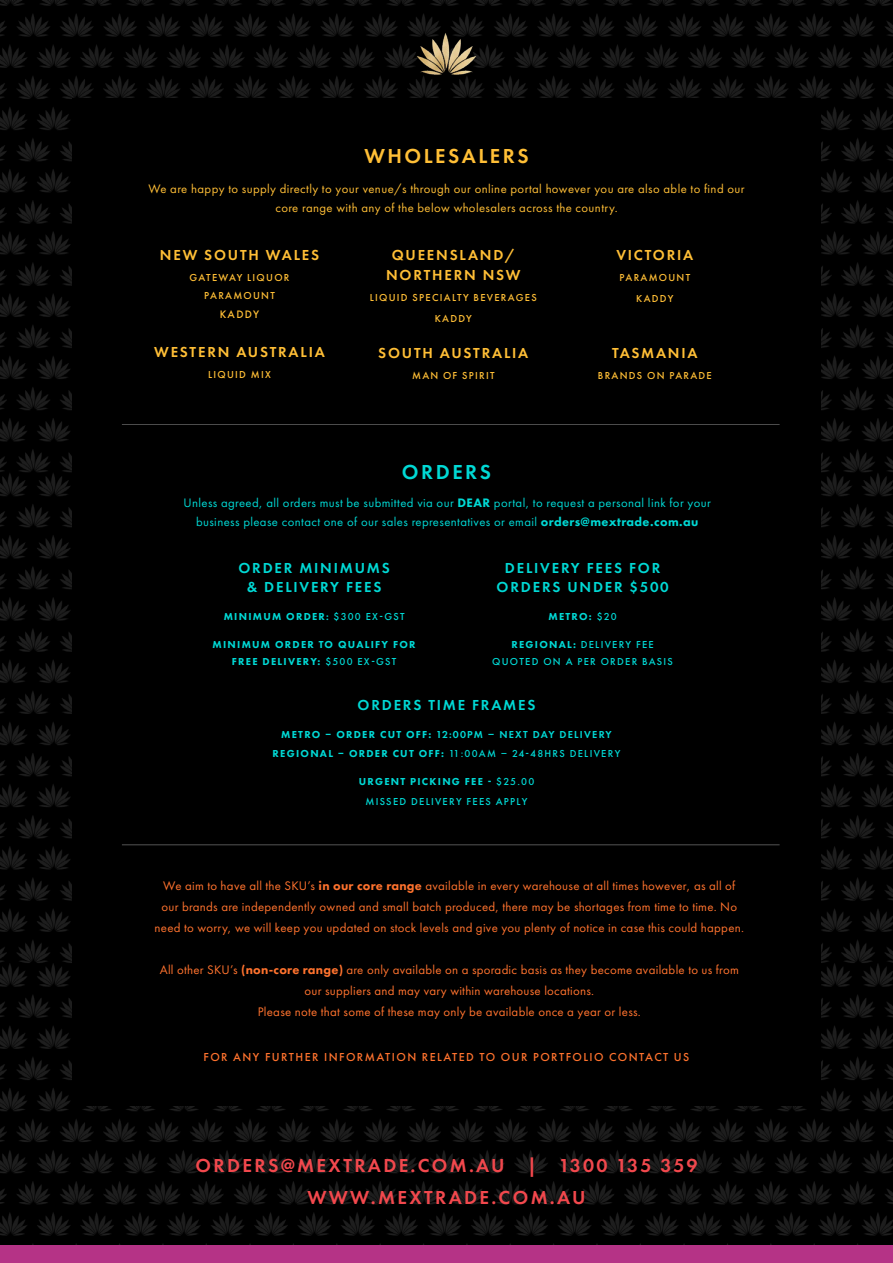
<style>
.page{position:relative;width:893px;height:1263px;background:#fff}
.page>*{position:absolute;margin:0;border:0;box-sizing:border-box;transform-origin:0 0}
.t1{font:600 21px "Futura PT";letter-spacing:.12em;color:#ffbf36}
.t2{font:600 21px "Futura PT";letter-spacing:.12em;color:#00d9d5}
.t3{font:600 19.5px "Futura PT";letter-spacing:.12em;color:#f2484d}
.t4{font:600 15px/19.6px "Futura PT";letter-spacing:.12em;color:#ffbf36;text-align:center}
.t5{font:600 15px/19.6px "Futura PT";letter-spacing:.12em;color:#00d9d5;text-align:center}
.t6{font:12.9px/21px "Futura PT";letter-spacing:.02em;color:#ff732e;text-align:center}
.t7{font:12.75px/19.5px "Futura PT";letter-spacing:.03em;color:#00d9d5;text-align:center}
.t8{font:12.75px/19.5px "Futura PT";letter-spacing:.03em;color:#ffbf36;text-align:center}
.t9{font:500 12px "Futura PT";letter-spacing:.12em;color:#ff732e}
.t10{font:500 11.25px "Futura PT";letter-spacing:.12em;color:#ffbf36}
.t11{font:500 10.5px/19.6px "Futura PT";letter-spacing:.12em;color:#00d9d5;text-align:center}
.t12{font:500 10.5px/18.3px "Futura PT";letter-spacing:.12em;color:#ffbf36;text-align:center}
.t13{font:800 10.5px/16.8px "Futura PT";letter-spacing:.12em;color:#00d9d5;text-align:center}
.t14{font:600 10.5px "Futura PT";letter-spacing:.12em;color:#00d9d5}
.s1{font-weight:800}
.s2{font-weight:600}
.s3{font-weight:500}
</style>
<div class="page">
<img style="left:0;top:0;width:893px;height:1246px">
<img style="left:408px;top:16px;width:77px;height:76px">
<div style="left:72px;top:98px;width:749px;height:1008px;background:#000"></div>
<div style="left:0;top:1246px;width:893px;height:17px;background:#b53386"></div>
<hr style="left:122px;top:424px;width:658px;height:1px;background:#fff">
<hr style="left:122px;top:844px;width:658px;height:1px;background:#fff">
<p class="t1" style="left:364px;top:143px;width:166px">WHOLESALERS</p>
<p class="t8" style="left:148px;top:179px;width:598px">We are happy to supply directly to your venue/s through our online portal however you are also able to find our core range with any of the below wholesalers across the country.</p>
<p class="t4" style="left:616px;top:245px;width:78px">VICTORIA</p>
<p class="t12" style="left:619px;top:267px;width:72px;line-height:21px">PARAMOUNT<br>KADDY</p>
<p class="t4" style="left:386px;top:245px;width:136px">QUEENSLAND/<br>NORTHERN NSW</p>
<p class="t12" style="left:370px;top:288px;width:168px">LIQUID SPECIALTY BEVERAGES</p>
<p class="t12" style="left:435px;top:309px;width:39px">KADDY</p>
<p class="t4" style="left:378px;top:343px;width:152px">SOUTH AUSTRALIA</p>
<p class="t12" style="left:412px;top:366px;width:84px">MAN OF SPIRIT</p>
<p class="t4" style="left:160px;top:245px;width:161px">NEW SOUTH WALES</p>
<p class="t12" style="left:190px;top:269px;width:101px">GATEWAY LIQUOR<br>PARAMOUNT</p>
<p class="t10" style="left:220px;top:307px;width:41px">KADDY</p>
<p class="t4" style="left:154px;top:342px;width:172px">WESTERN AUSTRALIA</p>
<p class="t12" style="left:208px;top:365px;width:64px">LIQUID MIX</p>
<p class="t4" style="left:612px;top:343px;width:87px">TASMANIA</p>
<p class="t12" style="left:598px;top:366px;width:115px">BRANDS ON PARADE</p>
<p class="t2" style="left:402px;top:459px;width:91px">ORDERS</p>
<p class="t7" style="left:183px;top:492px;width:529px">Unless agreed, all orders must be submitted via our <span class="s1">DEAR</span> portal, to request a personal link for your business please contact one of our sales representatives or email <span class="s1">orders@mextrade.com.au</span></p>
<p class="t5" style="left:238px;top:558px;width:153px">ORDER MINIMUMS &amp; DELIVERY FEES</p>
<p class="t13" style="left:224px;top:608px;width:182px">MINIMUM ORDER<span class="s2">:</span> <span class="s3">$300 EX-GST</span></p>
<p class="t13" style="left:213px;top:636px;width:205px">MINIMUM ORDER TO QUALIFY FOR<br>FREE DELIVERY: <span class="s3">$500 EX-GST</span></p>
<p class="t5" style="left:358px;top:694px;width:179px">ORDERS TIME FRAMES</p>
<p class="t14" style="left:281px;top:727px;width:332px"><span class="s1">METRO – ORDER CUT OFF:</span> 12:00PM – NEXT DAY DELIVERY</p>
<p class="t11" style="left:273px;top:744px;width:349px"><span class="s1">REGIONAL – ORDER CUT OFF:</span> 11:00AM – 24-48HRS DELIVERY</p>
<p class="t11" style="left:359px;top:772px;width:177px"><span class="s1">URGENT PICKING FEE -</span> $25.00<br>MISSED DELIVERY FEES APPLY</p>
<p class="t5" style="left:497px;top:558px;width:174px">DELIVERY FEES FOR<br>ORDERS UNDER $500</p>
<p class="t13" style="left:548px;top:608px;width:70px">METRO: <span class="s3">$20</span></p>
<p class="t11" style="left:492px;top:636px;width:182px;line-height:16.8px"><span class="s1">REGIONAL:</span> DELIVERY FEE<br>QUOTED ON A PER ORDER BASIS</p>
<p class="t6" style="left:155px;top:875px;width:591px">We aim to have all the SKU’s <span class="s1">in our core range</span> available in every warehouse at all times however, as all of our brands are independently owned and small batch produced, there may be shortages from time to time. No need to worry, we will keep you updated on stock levels and give you plenty of notice in case this could happen.</p>
<p class="t6" style="left:160px;top:959px;width:581px">All other SKU’s <span class="s1">(non-core range)</span> are only available on a sporadic basis as they become available to us from our suppliers and may vary within warehouse locations.</p>
<p class="t6" style="left:258px;top:1001px;width:385px">Please note that some of these may only be available once a year or less.</p>
<p class="t9" style="left:204px;top:1050px;width:487px">FOR ANY FURTHER INFORMATION RELATED TO OUR PORTFOLIO CONTACT US</p>
<p class="t3" style="left:196px;top:1153px;width:503px">ORDERS@MEXTRADE.COM.AU | 1300 135 359</p>
<p class="t3" style="left:307px;top:1185px;width:280px">WWW.MEXTRADE.COM.AU</p>
</div>
